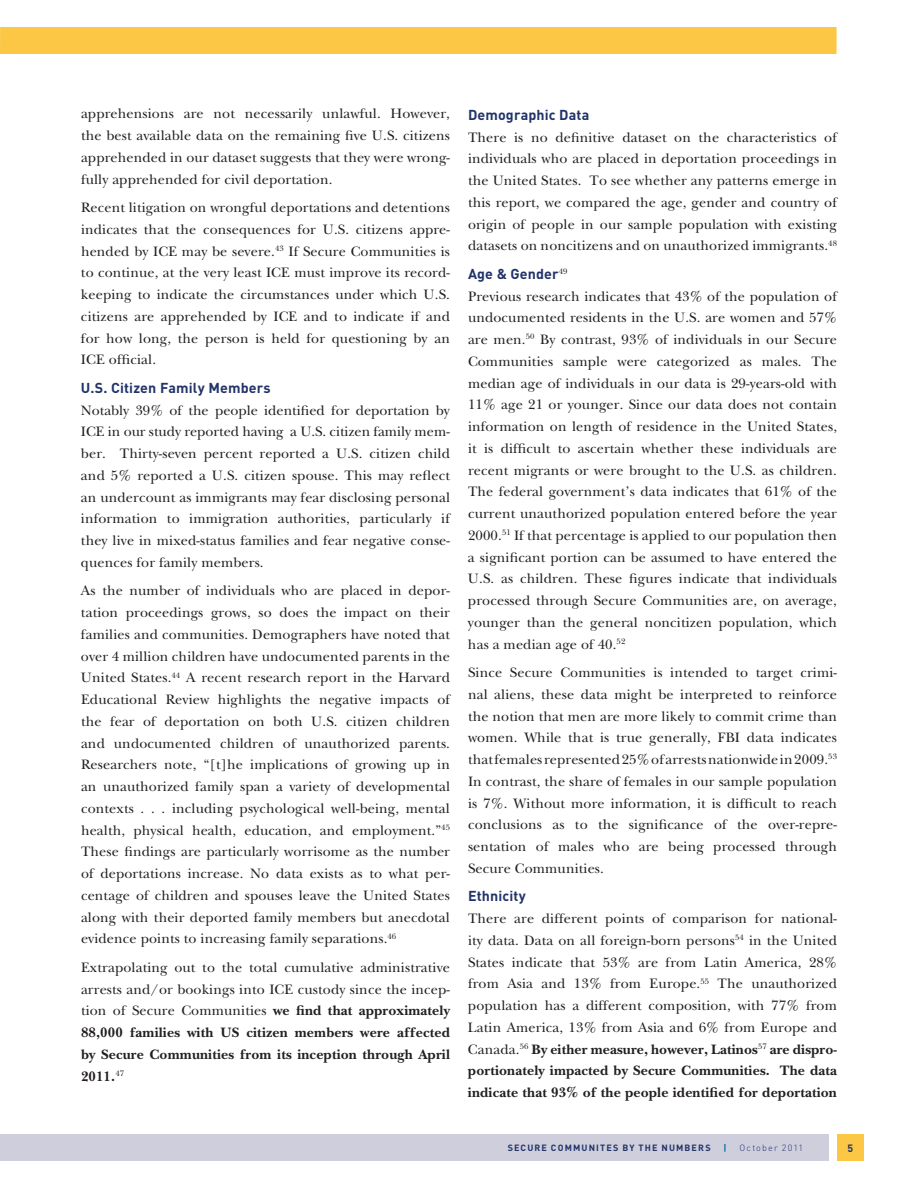
<style>
.page{position:relative;width:918px;height:1188px;background:#fff}
.page>*{position:absolute;margin:0;border:0;box-sizing:border-box;transform-origin:0 0}
.t1{font:14.25px/21.8px "New Baskerville";letter-spacing:.01em;color:#231f20;text-align:justify}
.t2{font:700 14.25px "DIN";letter-spacing:.01em;color:#213369}
.t3{font:700 10.5px "DIN";color:#213369}
.t4{font:700 9px "DIN";letter-spacing:.13em;color:#213369}
.t5{font:300 9px "DIN";letter-spacing:.13em;color:#213369}
.t6{font:700 9px "DIN";color:#006c9b}
.s1{font-weight:700}
</style>
<div class="page">
<div style="left:837px;top:1134px;width:27px;height:27px;background:#fbc745"></div>
<div style="left:0;top:1134px;width:829px;height:27px;background:#cfcedc"></div>
<div style="left:0;top:27px;width:837px;height:27px;background:#fbc745"></div>
<p class="t1" style="left:81px;top:103px;width:371px">apprehensions are not necessarily unlawful. However, the best available data on the remaining five U.S. citizens apprehended in our dataset suggests that they were wrong&shy;fully apprehended for civil deportation.</p>
<p class="t1" style="left:81px;top:197px;width:371px">Recent litigation on wrongful deportations and detentions indicates that the consequences for U.S. citizens appre&shy;hended by ICE may be severe.<sup>43</sup> If Secure Communities is to continue, at the very least ICE must improve its record&shy;keeping to indicate the circumstances under which U.S. citizens are apprehended by ICE and to indicate if and for how long, the person is held for questioning by an ICE official.</p>
<p class="t2" style="left:81px;top:378px;width:191px">U.S. Citizen Family Members</p>
<p class="t1" style="left:81px;top:399px;width:371px">Notably 39% of the people identified for deportation by ICE in our study reported having a U.S. citizen family mem&shy;ber. Thirty-seven percent reported a U.S. citizen child and 5% reported a U.S. citizen spouse. This may reflect an undercount as immigrants may fear disclosing personal information to immigration authorities, particularly if they live in mixed-status families and fear negative conse&shy;quences for family members.</p>
<p class="t1" style="left:81px;top:580px;width:371px">As the number of individuals who are placed in depor&shy;tation proceedings grows, so does the impact on their families and communities. Demographers have noted that over 4 million children have undocumented parents in the United States.<sup>44</sup> A recent research report in the Harvard Educational Review highlights the negative impacts of the fear of deportation on both U.S. citizen children and undocumented children of unauthorized parents.<br>Researchers note, “[t]he implications of growing up in an unauthorized family span a variety of developmental contexts . . . including psychological well-being, mental health, physical health, education, and employment.”<sup>45<br></sup>These findings are particularly worrisome as the number of deportations increase. No data exists as to what per&shy;centage of children and spouses leave the United States along with their deported family members but anecdotal evidence points to increasing family separations.<sup>46</sup></p>
<p class="t1" style="left:81px;top:956px;width:371px">Extrapolating out to the total cumulative administrative arrests and/or bookings into ICE custody since the incep&shy;tion of Secure Communities <span class="s1">we find that approximately 88,000 families with US citizen members were affected by Secure Communities from its inception through April 2011.</span><sup>47</sup></p>
<p class="t2" style="left:468px;top:105px;width:123px">Demographic Data</p>
<p class="t1" style="left:468px;top:126px;width:371px">There is no definitive dataset on the characteristics of individuals who are placed in deportation proceedings in the United States. To see whether any patterns emerge in this report, we compared the age, gender and country of origin of people in our sample population with existing datasets on noncitizens and on unauthorized immigrants.<sup>48</sup></p>
<p class="t2" style="left:468px;top:264px;width:101px">Age &amp; Gender<sup>49</sup></p>
<p class="t1" style="left:468px;top:285px;width:371px">Previous research indicates that 43% of the population of undocumented residents in the U.S. are women and 57% are men.<sup>50</sup> By contrast, 93% of individuals in our Secure Communities sample were categorized as males. The median age of individuals in our data is 29-years-old with 11% age 21 or younger. Since our data does not contain information on length of residence in the United States, it is difficult to ascertain whether these individuals are recent migrants or were brought to the U.S. as children.<br>The federal government’s data indicates that 61% of the current unauthorized population entered before the year 2000.<sup>51</sup> If that percentage is applied to our population then a significant portion can be assumed to have entered the U.S. as children. These figures indicate that individuals processed through Secure Communities are, on average, younger than the general noncitizen population, which has a median age of 40.<sup>52</sup></p>
<p class="t1" style="left:468px;top:662px;width:371px">Since Secure Communities is intended to target crimi&shy;nal aliens, these data might be interpreted to reinforce the notion that men are more likely to commit crime than women. While that is true generally, FBI data indicates that females represented 25% of arrests nationwide in 2009.<sup>53<br></sup>In contrast, the share of females in our sample population is 7%. Without more information, it is difficult to reach conclusions as to the significance of the over-repre&shy;sentation of males who are being processed through Secure Communities.</p>
<p class="t2" style="left:468px;top:887px;width:59px">Ethnicity</p>
<p class="t1" style="left:468px;top:908px;width:371px">There are different points of comparison for national&shy;ity data. Data on all foreign-born persons<sup>54</sup> in the United States indicate that 53% are from Latin America, 28% from Asia and 13% from Europe.<sup>55</sup> The unauthorized population has a different composition, with 77% from Latin America, 13% from Asia and 6% from Europe and Canada.<sup>56</sup> <span class="s1">By either measure, however, Latinos</span><sup>57</sup> <span class="s1">are dispro&shy;portionately impacted by Secure Communities. The data indicate that 93% of the people identified for deportation</span></p>
<p class="t4" style="left:508px;top:1142px;width:204px">Secure Communites by the Numbers</p>
<p class="t6" style="left:724px;top:1142px;width:5px">|</p>
<p class="t5" style="left:740px;top:1142px;width:65px">October 2011</p>
<p class="t3" style="left:848px;top:1141px;width:7px">5</p>
</div>
